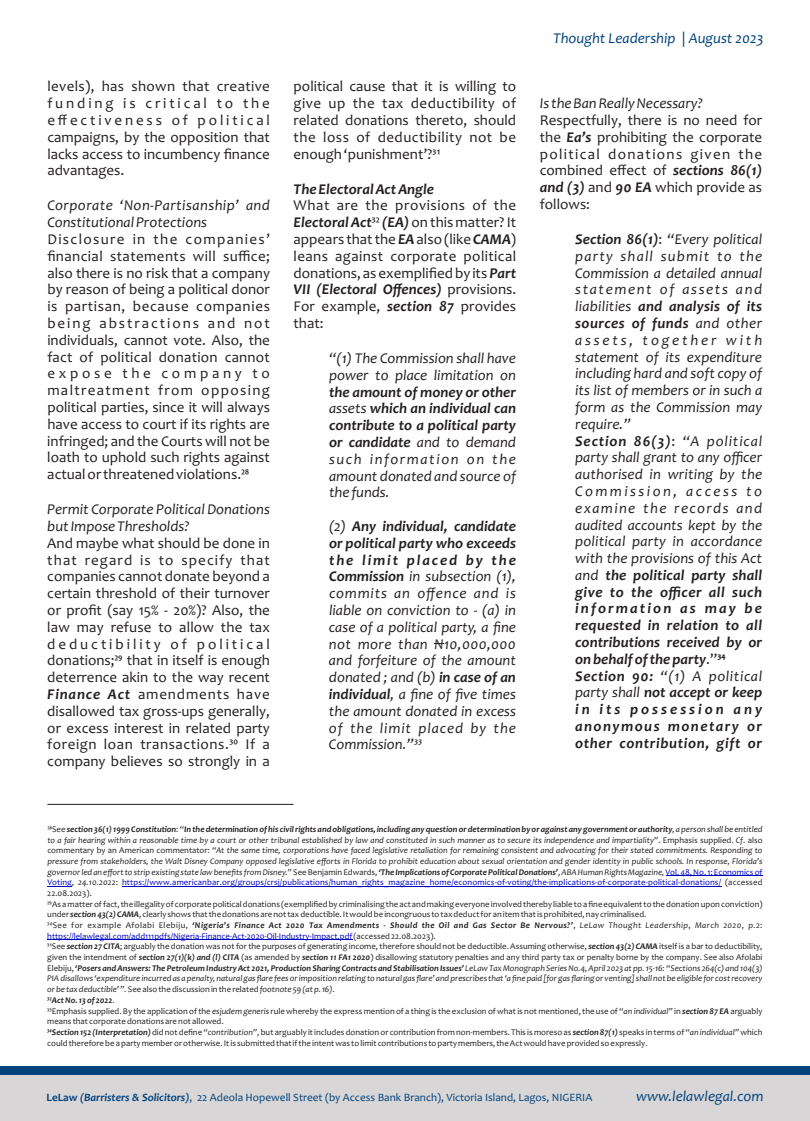
<style>
.page{position:relative;width:810px;height:1121px;background:#fff}
.page>*{position:absolute;margin:0;border:0;box-sizing:border-box;transform-origin:0 0}
.t1{font:15px/16.8px "Candara";color:#231f20;text-align:justify}
.t2{font:italic 15px/16.8px "Candara";color:#231f20}
.t3{font:italic 700 15px/16.8px "Candara";color:#231f20;text-align:justify}
.t4{font:italic 15px "Candara";color:#00427c}
.t5{font:11.25px "Candara";color:#00427c}
.t6{font:8.75px/10.6px "Candara";color:#231f20}
.s1{font-weight:700;font-style:italic}
.s2{font-weight:400}
.s3{font-weight:700}
.s4{font-style:normal}
.s5{font-weight:700;font-style:normal}
.s6{font-style:italic}
.s7{color:#0000c4}
</style>
<div class="page">
<hr style="left:47px;top:804px;width:247px;height:1px;background:#231f20">
<hr style="left:666px;top:875px;width:97px;height:1px;background:#0000c4">
<svg style="left:47px;top:886px;width:25px;height:1px"></svg>
<hr style="left:122px;top:886px;width:599px;height:1px;background:#0000c4">
<hr style="left:47px;top:939px;width:306px;height:1px;background:#0000c4">
<div style="left:0;top:1074px;width:810px;height:46px;background:#d8d6d7"></div>
<div style="left:0;top:1065px;width:810px;height:9px;background:#00427c"></div>
<h1 class="t1" style="left:47px;top:80px;width:224px">levels), has shown that creative funding is critical to the effectiveness of political campaigns, by the opposition that lacks access to incumbency finance advantages.</h1>
<h1 class="t2" style="left:47px;top:199px;width:224px">Corporate ‘Non-Partisanship’ and<br>Constitutional Protections</h1>
<p class="t1" style="left:47px;top:232px;width:224px">Disclosure in the companies’ financial statements will suffice; also there is no risk that a company by reason of being a political donor is partisan, because companies being abstractions and not individuals, cannot vote. Also, the fact of political donation cannot expose the company to maltreatment from opposing political parties, since it will always have access to court if its rights are infringed; and the Courts will not be loath to uphold such rights against actual or threatened violations.²⁸</p>
<h1 class="t2" style="left:47px;top:502px;width:224px">Permit Corporate Political Donations but Impose Thresholds?</h1>
<p class="t1" style="left:47px;top:536px;width:224px">And maybe what should be done in that regard is to specify that companies cannot donate beyond a certain threshold of their turnover or profit (say 15% - 20%)? Also, the law may refuse to allow the tax deductibility of political donations;²⁹ that in itself is enough deterrence akin to the way recent <span class="s1">Finance Act</span> amendments have disallowed tax gross-ups generally, or excess interest in related party foreign loan transactions.³⁰ If a company believes so strongly in a</p>
<h1 class="t1" style="left:294px;top:80px;width:224px">political cause that it is willing to give up the tax deductibility of related donations thereto, should the loss of deductibility not be enough ‘punishment’?³¹</h1>
<h1 class="t3" style="left:294px;top:182px;width:142px">The Electoral Act Angle</h1>
<p class="t1" style="left:294px;top:199px;width:224px">What are the provisions of the <span class="s1">Electoral Act</span>³²<span class="s1">(EA)</span> on this matter? It appears that the <span class="s1">EA</span> also (like <span class="s1">CAMA</span>) leans against corporate political donations, as exemplified by its <span class="s1">Part VII (Electoral Offences)</span> provisions.<br>For example, <span class="s1">section 87</span> provides that:</p>
<h1 class="t2" style="left:329px;top:351px;width:189px">“(1) The Commission shall have power to place limitation on</h1>
<h1 class="t3" style="left:329px;top:385px;width:189px">the amount of money or other <span class="s2">assets</span> which an individual can contribute to a political party or candidate <span class="s2">and to demand such information on the amount donated and source of the funds.</span></h1>
<p class="t2" style="left:329px;top:519px;width:189px;text-align:justify">(2) <span class="s3">Any individual, candidate or political party who exceeds the limit placed by the Commission</span> in subsection (1), commits an offence and is liable on conviction to - (a) in case of a political party, a fine not more than N10,000,000 and forfeiture of the amount donated ; and (b) <span class="s3">in case of an individual</span>, a fine of five times the amount donated in excess of the limit placed by the Commission.”³³</p>
<h1 class="t4" style="left:553px;top:32px;width:212px">Thought Leadership | August 2023</h1>
<h1 class="t2" style="left:540px;top:96px;width:165px">Is the Ban Really Necessary?</h1>
<h1 class="t1" style="left:540px;top:113px;width:224px">Respectfully, there is no need for the <span class="s1">Ea’s</span> prohibiting the corporate political donations given the combined effect of <span class="s1">sections 86(1) and (3)</span> and <span class="s1">90 EA</span> which provide as follows:</h1>
<p class="t2" style="left:575px;top:232px;width:189px"><span class="s3">Section 86(1)</span><span class="s4">:</span> “Every political party shall submit to the<br>Commission a detailed annual statement of assets and liabilities <span class="s3">and analysis of its sources of funds</span> and other assets, together with statement of its expenditure including hard and soft copy of its list of members or in such a form as the Commission may require.”<br><span class="s3">Section 86(3)</span><span class="s4">:</span> “A political party shall grant to any officer authorised in writing by the<br>Commission, access to examine the records and audited accounts kept by the political party in accordance with the provisions of this Act and <span class="s3">the political party shall give to the officer all such information as may be requested in relation to all contributions received by or on behalf of the party</span><span class="s4">.”</span><span class="s5">³⁴<br></span><span class="s3">Section 90:</span> “(1) A political party shall <span class="s3">not accept or keep in its possession any anonymous monetary or other contribution, gift or</span></p>
<p class="t6" style="left:47px;top:824px;width:717px">²⁸See <span class="s1">section 36(1) 1999 Constitution</span>: <span class="s6">“</span><span class="s1">In the determination of his civil rights and obligations, including any question or determination by or against any government or authority</span><span class="s6">, a person shall be entitled to a fair hearing within a reasonable time by a court or other tribunal established by law and constituted in such manner as to secure its independence and impartiality”</span>. Emphasis supplied. <span class="s6">Cf</span>. also commentary by an American commentator: <span class="s6">“At the same time, corporations have faced legislative retaliation for remaining consistent and advocating for their stated commitments. Responding to pressure from stakeholders, the Walt Disney Company opposed legislative efforts in Florida to prohibit education about sexual orientation and gender identity in public schools. In response, Florida’s governor led an effort to strip existing state law benefits from Disney.”</span> See Benjamin Edwards, <span class="s1">‘The Implications of Corporate Political Donations’</span>, <span class="s6">ABA Human Rights Magazine,</span> <span class="s7">Vol. 48, No. 1: Economics of Voting</span><span class="s6">, 24.10.2022</span>: <span class="s7">https://www.americanbar.org/groups/crsj/publications/human_rights_magazine_home/economics-of-voting/the-implications-of-corporate-political-donations/</span> (accessed 22.08.2023).<br>²⁹As a matter of fact, the illegality of corporate political donations (exemplified by criminalising the act and making everyone involved thereby liable to a fine equivalent to the donation upon conviction) under <span class="s1">section 43(2) CAMA</span>, clearly shows that the donations are not tax deductible. It would be incongruous to tax deduct for an item that is prohibited, nay criminalised.<br>³⁰See for example Afolabi Elebiju, <span class="s1">‘Nigeria’s Finance Act 2020 Tax Amendments - Should the Oil and Gas Sector Be Nervous?’</span>, <span class="s6">LeLaw Thought Leadership</span>, <span class="s6">March 2020</span>, <span class="s6">p.2</span>: <span class="s7">https://lelawlegal.com/add111pdfs/Nigeria-Finance-Act-2020-Oil-Industry-Impact.pdf</span> (accessed 22.08.2023).<br>³¹See <span class="s1">section 27 CITA</span>; arguably the donation was not for the purposes of generating income, therefore should not be deductible. Assuming otherwise, <span class="s1">section 43(2) CAMA</span> itself is a bar to deductibility, given the intendment of <span class="s1">section 27(1)(k) and (l) CITA</span> (as amended by <span class="s1">section 11 FA1 2020</span>) disallowing statutory penalties and any third party tax or penalty borne by the company. See also Afolabi Elebiju, <span class="s1">‘Posers and Answers: The Petroleum Industry Act 2021, Production Sharing Contracts and Stabilisation Issues’</span> <span class="s6">LeLaw Tax Monograph Series No.4, April 2023 at pp. 15-16: “Sections 264(c) and 104(3)<br>PIA disallows‘expenditure incurred as a penalty, natural gas flare fees or imposition relating to natural gas flare’ and prescribes that ‘a fine paid [for gas flaring or venting] shall not be eligible for cost recovery or be tax deductible’ ”.</span> See also the discussion in the related <span class="s6">footnote 59 (at p. 16)</span>.<br><span class="s1">³²Act No. 13 of 2022</span>.<br>³³Emphasis supplied. By the application of the <span class="s6">esjudem generis</span> rule whereby the express mention of a thing is the exclusion of what is not mentioned, the use of <span class="s6">“an individual”</span> in <span class="s1">section 87 EA</span> arguably means that corporate donations are not allowed.<br><span class="s1">³⁴Section 152 (Interpretation)</span> did not define <span class="s6">“contribution”,</span> but arguably it includes donation or contribution from non-members. This is moreso as <span class="s1">section 87(1)</span> speaks in terms of <span class="s6">“an individual”</span> which could therefore be a party member or otherwise. It is submitted that if the intent was to limit contributions to party members, the Act would have provided so expressly.</p>
<p class="t5" style="left:47px;top:1092px;width:547px"><span class="s3">LeLaw</span> <span class="s1">(Barristers &amp; Solicitors)</span>, 22 Adeola Hopewell Street (by Access Bank Branch), Victoria Island, Lagos, NIGERIA</p>
<h1 class="t4" style="left:636px;top:1090px;width:129px">www.lelawlegal.com</h1>
</div>
